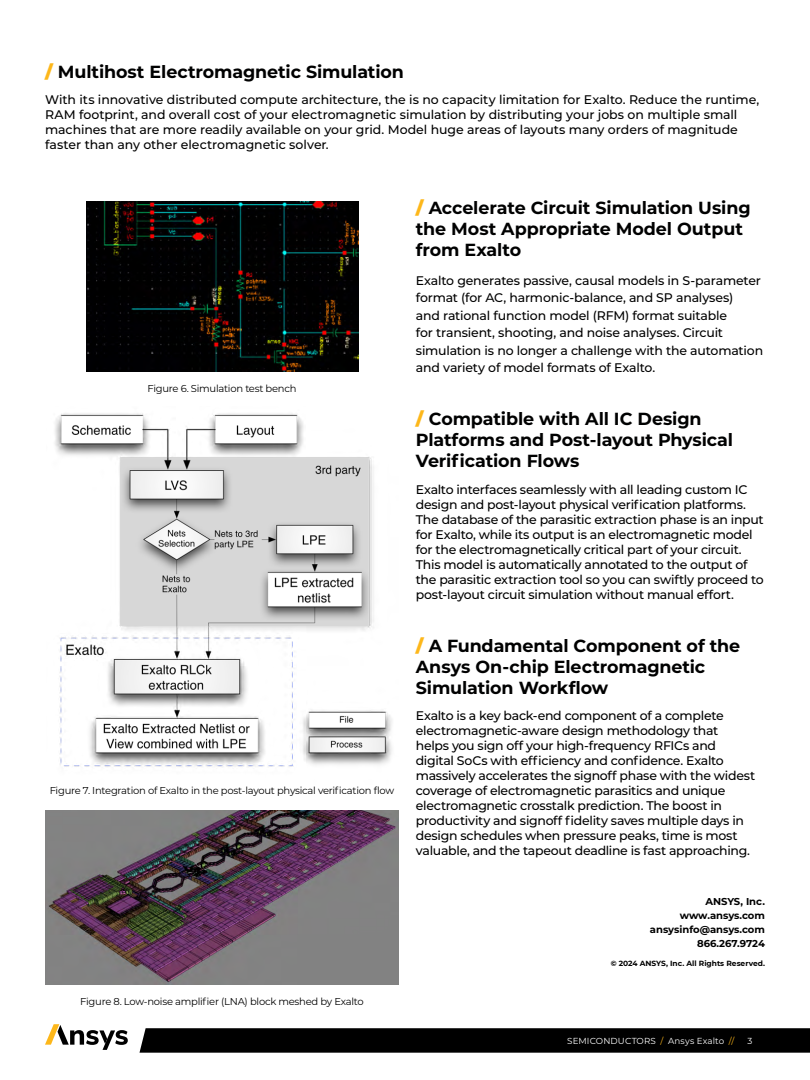
<style>
.page{position:relative;width:810px;height:1080px;background:#fff}
.page>*{position:absolute;margin:0;border:0;box-sizing:border-box;transform-origin:0 0}
.t1{font:700 17.5px/21px "Montserrat";letter-spacing:-.01em;color:#000101}
.t2{font:500 12.5px/15px "Montserrat";letter-spacing:-.02em;color:#000101}
.t3{font:10px "Montserrat";letter-spacing:-.025em;color:#000}
.t4{font:700 10px/13.8px "Montserrat";color:#000101;text-align:right}
.t5{font:8.75px "Montserrat";letter-spacing:.015em;color:#fff}
.t6{font:700 7.5px "Montserrat";color:#000101}
.s1{font-weight:900;color:#fdb71a}
.s2{color:#000}
.s3{color:#fdb71a}
</style>
<div class="page">
<svg style="left:140px;top:1028px;width:670px;height:25px;background:#060606"></svg>
<svg style="left:45px;top:1024px;width:83px;height:26px"></svg>
<img style="left:87px;top:201px;width:272px;height:170px">
<img style="left:55px;top:413px;width:337px;height:354px">
<img style="left:45px;top:810px;width:354px;height:175px">
<h1 class="t1" style="left:45px;top:61px;width:360px"><span class="s1">/</span> Multihost Electromagnetic Simulation</h1>
<p class="t2" style="left:45px;top:92px;width:716px">With its innovative distributed compute architecture, the is no capacity limitation for Exalto. Reduce the runtime, RAM footprint, and overall cost of your electromagnetic simulation by distributing your jobs on multiple small machines that are more readily available on your grid. Model huge areas of layouts many orders of magnitude faster than any other electromagnetic solver.</p>
<p class="t3" style="left:147px;top:382px;width:151px">Figure 6. Simulation test bench</p>
<p class="t3" style="left:50px;top:784px;width:346px">Figure 7. Integration of Exalto in the post-layout physical verification flow</p>
<p class="t3" style="left:80px;top:994px;width:285px">Figure 8. Low-noise amplifier (LNA) block meshed by Exalto</p>
<h1 class="t1" style="left:416px;top:196px;width:336px"><span class="s1">/</span> Accelerate Circuit Simulation Using the Most Appropriate Model Output from Exalto</h1>
<p class="t2" style="left:416px;top:271px;width:349px;line-height:17.5px">Exalto generates passive, causal models in S-parameter format (for AC, harmonic-balance, and SP analyses)<br>and rational function model (RFM) format suitable<br>for transient, shooting, and noise analyses. Circuit simulation is no longer a challenge with the automation and variety of model formats of Exalto.</p>
<h1 class="t1" style="left:416px;top:408px;width:319px"><span class="s1">/</span> Compatible with All IC Design<br>Platforms and Post-layout Physical<br>Verification Flows</h1>
<p class="t2" style="left:416px;top:481px;width:350px">Exalto interfaces seamlessly with all leading custom IC design and post-layout physical verification platforms.<br>The database of the parasitic extraction phase is an input for Exalto, while its output is an electromagnetic model for the electromagnetically critical part of your circuit.<br>This model is automatically annotated to the output of the parasitic extraction tool so you can swiftly proceed to post-layout circuit simulation without manual effort.</p>
<h1 class="t1" style="left:416px;top:634px;width:326px"><span class="s1">/</span> A Fundamental Component of the<br>Ansys On-chip Electromagnetic<br>Simulation Workflow</h1>
<p class="t2" style="left:416px;top:708px;width:341px">Exalto is a key back-end component of a complete electromagnetic-aware design methodology that<br>helps you sign off your high-frequency RFICs and digital SoCs with efficiency and confidence. Exalto massively accelerates the signoff phase with the widest coverage of electromagnetic parasitics and unique electromagnetic crosstalk prediction. The boost in productivity and signoff fidelity saves multiple days in design schedules when pressure peaks, time is most valuable, and the tapeout deadline is fast approaching.</p>
<p class="t4" style="left:650px;top:895px;width:117px">ANSYS, Inc. www.ansys.com ansysinfo@ansys.com<br>866.267.9724</p>
<p class="t6" style="left:611px;top:958px;width:156px">© 2024 ANSYS, Inc. All Rights <span class="s2">Reserved.</span></p>
<p class="t5" style="left:567px;top:1035px;width:169px">SEMICONDUCTORS <span class="s3">/</span> Ansys Exalto <span class="s3">//</span></p>
<p class="t5" style="left:747px;top:1035px;width:6px">3</p>
</div>
